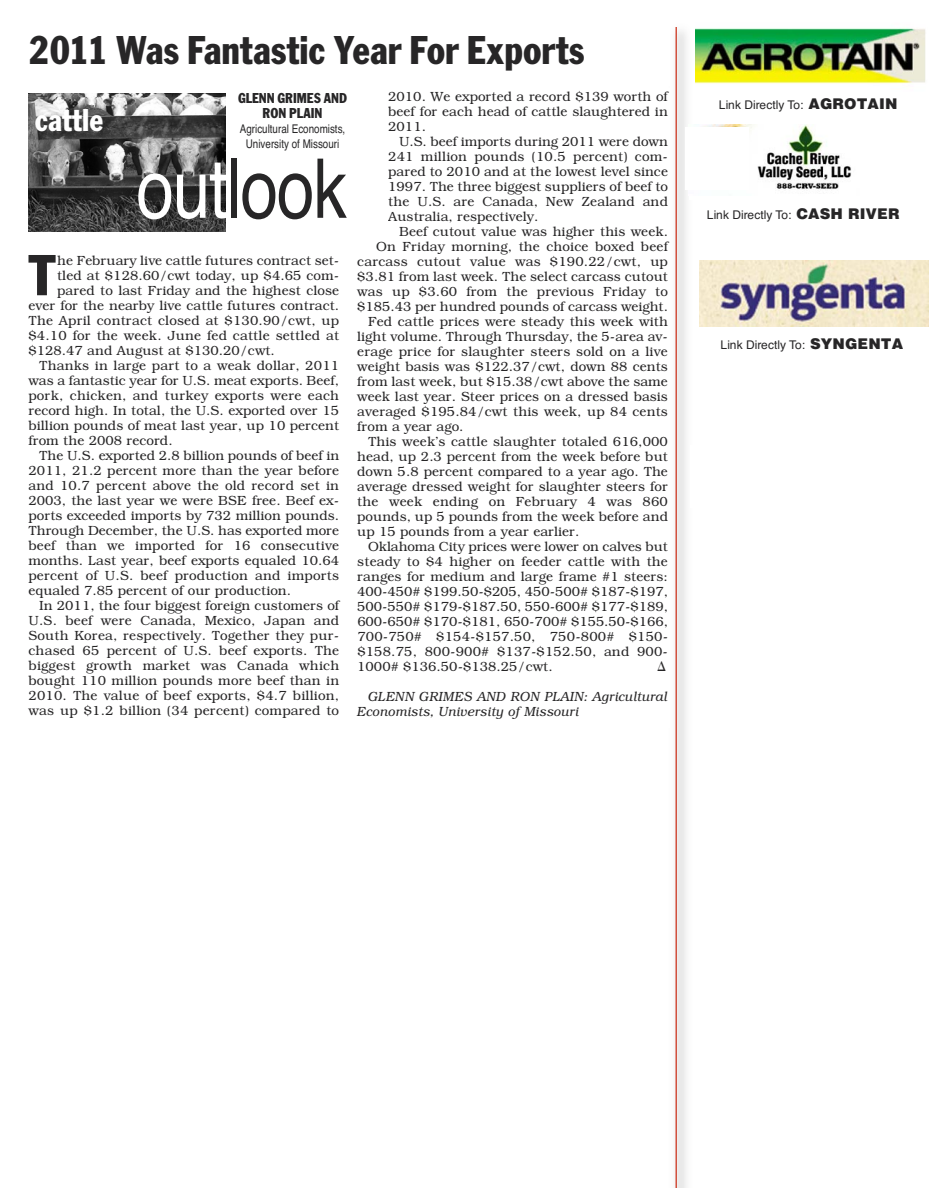
<style>
.page{position:relative;width:945px;height:1188px;background:#fff}
.page>*{position:absolute;margin:0;border:0;box-sizing:border-box;transform-origin:0 0}
.t1{font:condensed 82.5px "Helvetica";letter-spacing:-.015em;color:#272627}
.t2{font:condensed 60.45px "Franklin Got T";color:#272627}
.t3{font:condensed 42px "Franklin Got T";color:#272627}
.t4{font:condensed 33px "Franklin Got T";color:#fff}
.t5{font:condensed 15px/15px "Franklin Got T";color:#272627;text-align:center}
.t6{font:300 13.5px/15px "Bookman";color:#272627;text-align:justify}
.t7{font:italic 300 13.5px/15px "Bookman";color:#272627}
.t8{font:12px "Helvetica";color:#272627}
.t9{font:condensed 12px/15px "Helvetica";color:#272627;text-align:center}
.s1{color:#fff}
.s2{font-weight:900;font-size:15px}
</style>
<div class="page">
<hr style="left:675px;top:27px;width:2px;height:1161px;background:#d2513e">
<img style="left:696px;top:28px;width:230px;height:56px">
<img style="left:699px;top:260px;width:230px;height:67px">
<img style="left:689px;top:125px;width:162px;height:69px">
<div style="left:686px;top:127px;width:63px;height:63px;background:#fff"></div>
<img style="left:28px;top:93px;width:198px;height:138px">
<h3 class="t3" style="left:28px;top:25px;width:558px">2011 Was Fantastic Year For Exports</h3>
<h3 class="t4" style="left:35px;top:100px;width:70px">cattle</h3>
<p class="t5" style="left:238px;top:90px;width:111px">GLENN GRIMES AND<br>RON PLAIN</p>
<p class="t9" style="left:240px;top:121px;width:107px">Agricultural Economists,<br>University of Missouri</p>
<h1 class="t1" style="left:136px;top:141px;width:212px"><span class="s1">out</span>look</h1>
<h2 class="t2" style="left:28px;top:239px;width:29px">T</h2>
<p class="t6" style="left:57px;top:253px;width:284px">he February live cattle futures contract set-</p>
<p class="t6" style="left:57px;top:268px;width:284px">tled at $128.60/cwt today, up $4.65 com-</p>
<p class="t6" style="left:57px;top:283px;width:284px">pared to last Friday and the highest close</p>
<p class="t6" style="left:28px;top:298px;width:312px">ever for the nearby live cattle futures contract.</p>
<p class="t6" style="left:28px;top:313px;width:312px">The April contract closed at $130.90/cwt, up</p>
<p class="t6" style="left:28px;top:328px;width:312px">$4.10 for the week. June fed cattle settled at</p>
<p class="t6" style="left:28px;top:343px;width:248px">$128.47 and August at $130.20/cwt.</p>
<p class="t6" style="left:39px;top:358px;width:301px">Thanks in large part to a weak dollar, 2011</p>
<p class="t6" style="left:28px;top:373px;width:312px">was a fantastic year for U.S. meat exports. Beef,</p>
<p class="t6" style="left:28px;top:388px;width:312px">pork, chicken, and turkey exports were each</p>
<p class="t6" style="left:28px;top:403px;width:312px">record high. In total, the U.S. exported over 15</p>
<p class="t6" style="left:28px;top:418px;width:312px">billion pounds of meat last year, up 10 percent</p>
<p class="t6" style="left:29px;top:433px;width:146px">from the 2008 record.</p>
<p class="t6" style="left:39px;top:448px;width:301px">The U.S. exported 2.8 billion pounds of beef in</p>
<p class="t6" style="left:29px;top:463px;width:312px">2011, 21.2 percent more than the year before</p>
<p class="t6" style="left:28px;top:478px;width:312px">and 10.7 percent above the old record set in</p>
<p class="t6" style="left:28px;top:493px;width:312px">2003, the last year we were BSE free. Beef ex-</p>
<p class="t6" style="left:28px;top:508px;width:312px">ports exceeded imports by 732 million pounds.</p>
<p class="t6" style="left:28px;top:523px;width:312px">Through December, the U.S. has exported more</p>
<p class="t6" style="left:28px;top:538px;width:312px">beef than we imported for 16 consecutive</p>
<p class="t6" style="left:28px;top:553px;width:312px">months. Last year, beef exports equaled 10.64</p>
<p class="t6" style="left:28px;top:568px;width:312px">percent of U.S. beef production and imports</p>
<p class="t6" style="left:29px;top:583px;width:264px">equaled 7.85 percent of our production.</p>
<p class="t6" style="left:39px;top:598px;width:301px">In 2011, the four biggest foreign customers of</p>
<p class="t6" style="left:29px;top:613px;width:312px">U.S. beef were Canada, Mexico, Japan and</p>
<p class="t6" style="left:29px;top:628px;width:312px">South Korea, respectively. Together they pur-</p>
<p class="t6" style="left:29px;top:643px;width:312px">chased 65 percent of U.S. beef exports. The</p>
<p class="t6" style="left:29px;top:658px;width:312px">biggest growth market was Canada which</p>
<p class="t6" style="left:29px;top:673px;width:312px">bought 110 million pounds more beef than in</p>
<p class="t6" style="left:29px;top:688px;width:312px">2010. The value of beef exports, $4.7 billion,</p>
<p class="t6" style="left:28px;top:703px;width:312px">was up $1.2 billion (34 percent) compared to</p>
<p class="t6" style="left:388px;top:89px;width:281px">2010. We exported a record $139 worth of beef for each head of cattle slaughtered in 2011.</p>
<p class="t6" style="left:388px;top:134px;width:281px;text-indent:11px">U.S. beef imports during 2011 were down 241 million pounds (10.5 percent) com&shy;pared to 2010 and at the lowest level since 1997. The three biggest suppliers of beef to the U.S. are Canada, New Zealand and Australia, respectively.</p>
<p class="t6" style="left:399px;top:224px;width:270px">Beef cutout value was higher this week.</p>
<p class="t6" style="left:376px;top:239px;width:293px">On Friday morning, the choice boxed beef</p>
<p class="t6" style="left:357px;top:254px;width:312px">carcass cutout value was $190.22/cwt, up</p>
<p class="t6" style="left:357px;top:269px;width:312px">$3.81 from last week. The select carcass cutout</p>
<p class="t6" style="left:357px;top:284px;width:312px">was up $3.60 from the previous Friday to</p>
<p class="t6" style="left:357px;top:299px;width:312px">$185.43 per hundred pounds of carcass weight.</p>
<p class="t6" style="left:368px;top:314px;width:301px">Fed cattle prices were steady this week with</p>
<p class="t6" style="left:357px;top:329px;width:312px">light volume. Through Thursday, the 5-area av-</p>
<p class="t6" style="left:357px;top:344px;width:312px">erage price for slaughter steers sold on a live</p>
<p class="t6" style="left:357px;top:359px;width:312px">weight basis was $122.37/cwt, down 88 cents</p>
<p class="t6" style="left:357px;top:374px;width:312px">from last week, but $15.38/cwt above the same</p>
<p class="t6" style="left:357px;top:389px;width:312px">week last year. Steer prices on a dressed basis</p>
<p class="t6" style="left:357px;top:404px;width:312px">averaged $195.84/cwt this week, up 84 cents</p>
<p class="t6" style="left:357px;top:419px;width:108px">from a year ago.</p>
<p class="t6" style="left:368px;top:434px;width:301px">This week’s cattle slaughter totaled 616,000</p>
<p class="t6" style="left:357px;top:449px;width:312px">head, up 2.3 percent from the week before but</p>
<p class="t6" style="left:357px;top:464px;width:312px">down 5.8 percent compared to a year ago. The</p>
<p class="t6" style="left:357px;top:479px;width:312px">average dressed weight for slaughter steers for</p>
<p class="t6" style="left:357px;top:494px;width:312px">the week ending on February 4 was 860</p>
<p class="t6" style="left:357px;top:509px;width:312px">pounds, up 5 pounds from the week before and</p>
<p class="t6" style="left:357px;top:524px;width:224px">up 15 pounds from a year earlier.</p>
<p class="t6" style="left:368px;top:539px;width:301px">Oklahoma City prices were lower on calves but</p>
<p class="t6" style="left:357px;top:554px;width:312px">steady to $4 higher on feeder cattle with the</p>
<p class="t6" style="left:357px;top:569px;width:312px">ranges for medium and large frame #1 steers:</p>
<p class="t6" style="left:357px;top:584px;width:312px">400-450# $199.50-$205, 450-500# $187-$197,</p>
<p class="t6" style="left:357px;top:599px;width:312px">500-550# $179-$187.50, 550-600# $177-$189,</p>
<p class="t6" style="left:357px;top:614px;width:312px">600-650# $170-$181, 650-700# $155.50-$166,</p>
<p class="t6" style="left:357px;top:629px;width:312px">700-750# $154-$157.50, 750-800# $150-</p>
<p class="t6" style="left:357px;top:644px;width:312px">$158.75, 800-900# $137-$152.50, and 900-</p>
<p class="t6" style="left:357px;top:659px;width:197px">1000# $136.50-$138.25/cwt.</p>
<p class="t6" style="left:657px;top:659px;width:10px">∆</p>
<p class="t7" style="left:357px;top:689px;width:312px;text-indent:11px">GLENN GRIMES AND RON PLAIN: Agricultural<br>Economists, University of Missouri</p>
<p class="t8" style="left:719px;top:97px;width:180px">Link Directly To: <span class="s2">AGROTAIN</span></p>
<p class="t8" style="left:707px;top:208px;width:194px">Link Directly To: <span class="s2">CASH RIVER</span></p>
<p class="t8" style="left:721px;top:338px;width:184px">Link Directly To: <span class="s2">SYNGENTA</span></p>
</div>
